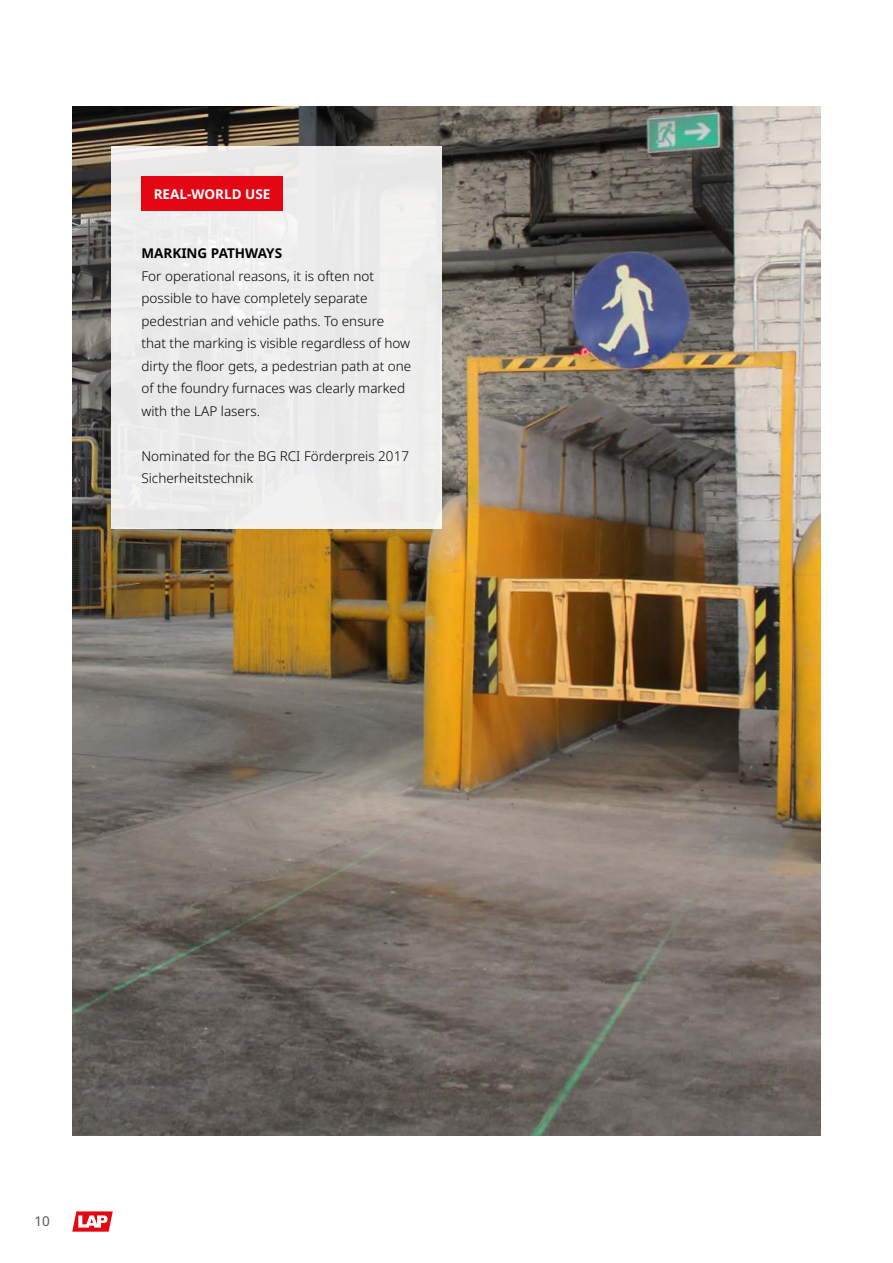
<style>
.page{position:relative;width:893px;height:1263px;background:#fff}
.page>*{position:absolute;margin:0;border:0;box-sizing:border-box;transform-origin:0 0}
.t1{font:300 13.5px/22.5px "Noto Sans";color:#000}
.t2{font:700 13.5px "Noto Sans";color:#000}
.t3{font:700 13.5px "Noto Sans";color:#fff}
.t4{font:13.5px "Noto Sans";color:#575756}
</style>
<div class="page">
<svg style="left:72px;top:1211px;width:41px;height:20px"></svg>
<img style="left:72px;top:106px;width:749px;height:1029px">
<div style="left:112px;top:146px;width:330px;height:383px;background:#ececeb"></div>
<div style="left:141px;top:176px;width:142px;height:34px;background:#e30613"></div>
<p class="t3" style="left:154px;top:184px;width:118px">REAL-WORLD USE</p>
<p class="t2" style="left:141px;top:244px;width:142px">MARKING PATHWAYS</p>
<p class="t1" style="left:141px;top:265px;width:271px">For operational reasons, it is often not possible to have completely separate pedestrian and vehicle paths. To ensure that the marking is visible regardless of how dirty the floor gets, a pedestrian path at one of the foundry furnaces was clearly marked with the LAP lasers.</p>
<p class="t1" style="left:141px;top:445px;width:269px">Nominated for the BG RCI Förderpreis 2017<br>Sicherheitstechnik</p>
<p class="t4" style="left:34px;top:1212px;width:17px">10</p>
</div>
